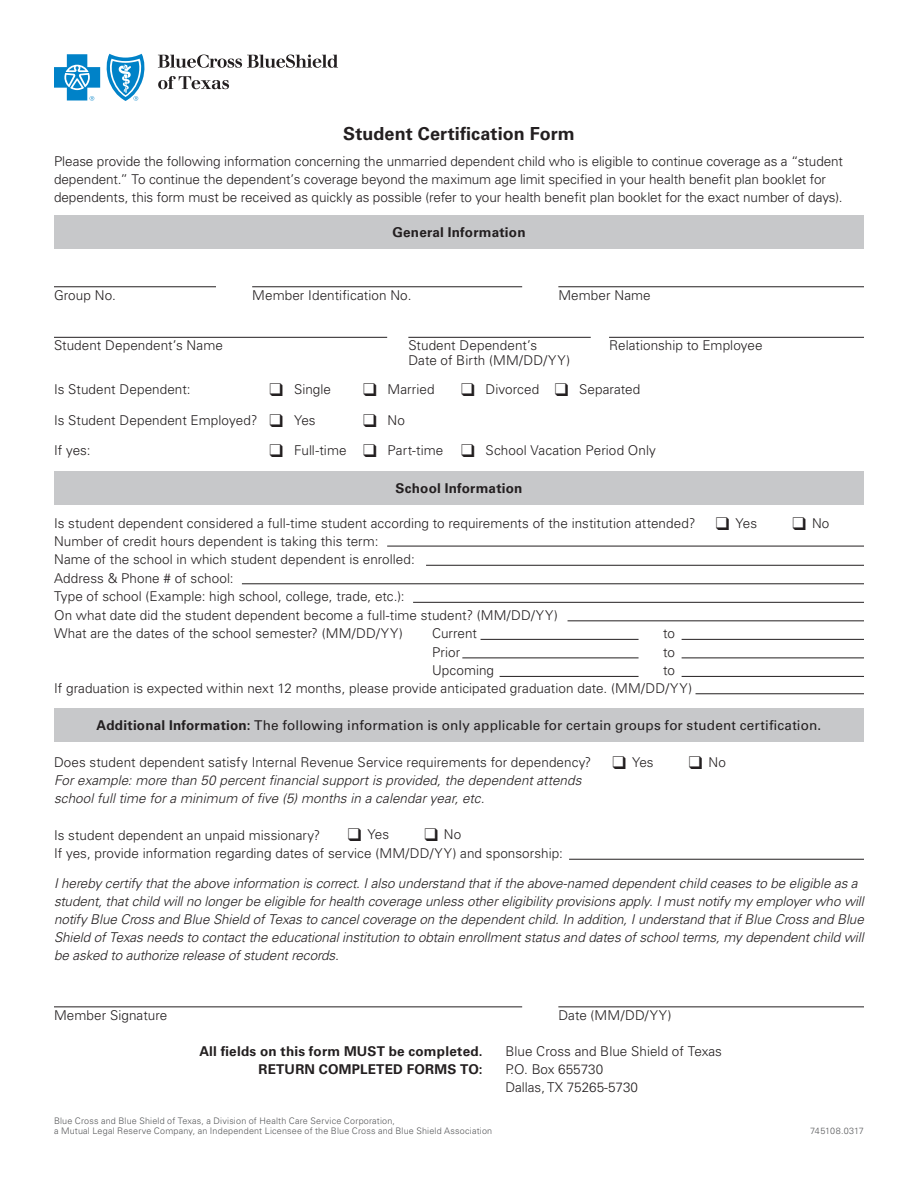
<style>
.page{position:relative;width:918px;height:1188px;background:#fff}
.page>*{position:absolute;margin:0;border:0;box-sizing:border-box;transform-origin:0 0}
.t1{font:700 18px "Univers LT Std";letter-spacing:.005em;color:#231f20}
.t2{font:300 13.5px/18px "Univers LT Std";letter-spacing:.005em;color:#231f20}
.t3{font:italic 300 13.5px/18px "Univers LT Std";letter-spacing:-.005em;color:#231f20}
.t4{font:13.5px "Univers LT Std";letter-spacing:.01em;color:#231f20}
.t5{font:700 13.5px/18px "Univers LT Std";letter-spacing:.015em;color:#231f20;text-align:right}
.t6{font:300 9px "Univers LT Std";letter-spacing:.02em;color:#57585a}
.t7{font:300 9px "Univers LT Std";color:#57585a}
.s1{font-weight:700}
</style>
<div class="page">
<svg style="left:54px;top:54px;width:46px;height:47px"></svg>
<svg style="left:106px;top:54px;width:39px;height:47px"></svg>
<svg style="left:158px;top:55px;width:180px;height:13px"></svg>
<svg style="left:158px;top:76px;width:71px;height:13px"></svg>
<div style="left:54px;top:215px;width:810px;height:34px;background:#c7c8ca"></div>
<hr style="left:54px;top:286px;width:162px;height:1px;background:#231f20">
<hr style="left:54px;top:337px;width:333px;height:1px;background:#231f20">
<hr style="left:252px;top:286px;width:270px;height:1px;background:#231f20">
<hr style="left:558px;top:286px;width:306px;height:1px;background:#231f20">
<hr style="left:408px;top:337px;width:183px;height:1px;background:#231f20">
<hr style="left:54px;top:1006px;width:468px;height:1px;background:#231f20">
<hr style="left:558px;top:1006px;width:306px;height:1px;background:#231f20">
<div style="left:54px;top:471px;width:810px;height:34px;background:#c7c8ca"></div>
<hr style="left:426px;top:565px;width:438px;height:1px;background:#231f20">
<div style="left:54px;top:708px;width:810px;height:34px;background:#c7c8ca"></div>
<hr style="left:609px;top:337px;width:255px;height:1px;background:#231f20">
<hr style="left:387px;top:546px;width:477px;height:1px;background:#231f20">
<hr style="left:242px;top:583px;width:622px;height:1px;background:#231f20">
<hr style="left:413px;top:602px;width:451px;height:1px;background:#231f20">
<hr style="left:568px;top:620px;width:296px;height:1px;background:#231f20">
<hr style="left:481px;top:639px;width:158px;height:1px;background:#231f20">
<hr style="left:682px;top:639px;width:182px;height:1px;background:#231f20">
<hr style="left:462px;top:658px;width:177px;height:1px;background:#231f20">
<hr style="left:682px;top:658px;width:182px;height:1px;background:#231f20">
<hr style="left:500px;top:676px;width:139px;height:1px;background:#231f20">
<hr style="left:682px;top:676px;width:182px;height:1px;background:#231f20">
<hr style="left:696px;top:693px;width:168px;height:1px;background:#231f20">
<hr style="left:569px;top:859px;width:295px;height:1px;background:#231f20">
<p class="t1" style="left:343px;top:124px;width:233px">Student Certification Form</p>
<p class="t2" style="left:54px;top:152px;width:791px">Please provide the following information concerning the unmarried dependent child who is eligible to continue coverage as a “student dependent.” To continue the dependent’s coverage beyond the maximum age limit specified in your health benefit plan booklet for dependents, this form must be received as quickly as possible (refer to your health benefit plan booklet for the exact number of days).</p>
<p class="t5" style="left:392px;top:224px;width:135px">General Information</p>
<p class="t2" style="left:54px;top:286px;width:63px">Group No.</p>
<p class="t2" style="left:54px;top:337px;width:170px">Student Dependent’s Name</p>
<p class="t2" style="left:252px;top:286px;width:161px">Member Identification No.</p>
<p class="t2" style="left:558px;top:286px;width:94px">Member Name</p>
<p class="t2" style="left:408px;top:337px;width:130px">Student Dependent’s</p>
<p class="t2" style="left:408px;top:352px;width:163px">Date of Birth (MM/DD/YY)</p>
<p class="t2" style="left:609px;top:337px;width:155px">Relationship to Employee</p>
<p class="t2" style="left:54px;top:380px;width:138px">Is Student Dependent:</p>
<p class="t2" style="left:294px;top:380px;width:39px">Single</p>
<p class="t2" style="left:388px;top:380px;width:49px">Married</p>
<p class="t2" style="left:486px;top:380px;width:55px">Divorced</p>
<p class="t2" style="left:579px;top:380px;width:63px">Separated</p>
<p class="t2" style="left:54px;top:411px;width:205px">Is Student Dependent Employed?</p>
<p class="t2" style="left:294px;top:411px;width:23px">Yes</p>
<p class="t2" style="left:388px;top:411px;width:19px">No</p>
<p class="t2" style="left:54px;top:441px;width:38px">If yes:</p>
<p class="t2" style="left:294px;top:441px;width:54px">Full-time</p>
<p class="t2" style="left:388px;top:441px;width:57px">Part-time</p>
<p class="t2" style="left:486px;top:441px;width:172px">School Vacation Period Only</p>
<p class="t5" style="left:396px;top:479px;width:128px">School Information</p>
<p class="t2" style="left:54px;top:514px;width:643px">Is student dependent considered a full-time student according to requirements of the institution attended?</p>
<p class="t2" style="left:54px;top:532px;width:326px">Number of credit hours dependent is taking this term:</p>
<p class="t2" style="left:54px;top:551px;width:362px">Name of the school in which student dependent is enrolled:</p>
<p class="t2" style="left:54px;top:569px;width:181px">Address &amp; Phone # of school:</p>
<p class="t2" style="left:54px;top:588px;width:352px">Type of school (Example: high school, college, trade, etc.):</p>
<p class="t2" style="left:54px;top:606px;width:505px">On what date did the student dependent become a full-time student? (MM/DD/YY)</p>
<p class="t2" style="left:54px;top:625px;width:350px">What are the dates of the school semester? (MM/DD/YY)</p>
<p class="t2" style="left:432px;top:625px;width:47px">Current</p>
<p class="t2" style="left:663px;top:625px;width:13px">to</p>
<p class="t2" style="left:432px;top:643px;width:30px">Prior</p>
<p class="t2" style="left:663px;top:643px;width:13px">to</p>
<p class="t2" style="left:432px;top:662px;width:64px">Upcoming</p>
<p class="t2" style="left:663px;top:662px;width:13px">to</p>
<p class="t2" style="left:54px;top:679px;width:640px">If graduation is expected within next 12 months, please provide anticipated graduation date. (MM/DD/YY)</p>
<p class="t2" style="left:736px;top:514px;width:23px">Yes</p>
<p class="t2" style="left:812px;top:514px;width:19px">No</p>
<p class="t4" style="left:97px;top:717px;width:726px"><span class="s1">Additional Information:</span> The following information is only applicable for certain groups for student certification.</p>
<p class="t2" style="left:54px;top:753px;width:539px">Does student dependent satisfy Internal Revenue Service requirements for dependency?</p>
<p class="t3" style="left:54px;top:771px;width:529px">For example: more than 50 percent financial support is provided, the dependent attends school full time for a minimum of five (5) months in a calendar year, etc.</p>
<p class="t2" style="left:632px;top:753px;width:23px">Yes</p>
<p class="t2" style="left:709px;top:753px;width:19px">No</p>
<p class="t2" style="left:367px;top:825px;width:23px">Yes</p>
<p class="t2" style="left:444px;top:825px;width:19px">No</p>
<p class="t2" style="left:54px;top:826px;width:268px">Is student dependent an unpaid missionary?</p>
<p class="t2" style="left:54px;top:844px;width:510px">If yes, provide information regarding dates of service (MM/DD/YY) and sponsorship:</p>
<p class="t3" style="left:54px;top:875px;width:811px">I hereby certify that the above information is correct. I also understand that if the above-named dependent child ceases to be eligible as a student, that child will no longer be eligible for health coverage unless other eligibility provisions apply. I must notify my employer who will notify Blue Cross and Blue Shield of Texas to cancel coverage on the dependent child. In addition, I understand that if Blue Cross and Blue Shield of Texas needs to contact the educational institution to obtain enrollment status and dates of school terms, my dependent child will be asked to authorize release of student records.</p>
<p class="t2" style="left:54px;top:1006px;width:115px">Member Signature</p>
<p class="t2" style="left:558px;top:1006px;width:115px">Date (MM/DD/YY)</p>
<p class="t5" style="left:199px;top:1043px;width:285px">All fields on this form MUST be completed.<br>RETURN COMPLETED FORMS TO:</p>
<p class="t2" style="left:505px;top:1042px;width:218px">Blue Cross and Blue Shield of Texas</p>
<p class="t2" style="left:505px;top:1060px;width:99px">P.O. Box 655730</p>
<p class="t2" style="left:505px;top:1078px;width:134px">Dallas, TX 75265-5730</p>
<p class="t6" style="left:54px;top:1115px;width:343px">Blue Cross and Blue Shield of Texas, a Division of Health Care Service Corporation,</p>
<p class="t6" style="left:54px;top:1125px;width:440px">a Mutual Legal Reserve Company, an Independent Licensee of the Blue Cross and Blue Shield Association</p>
<p class="t7" style="left:810px;top:1125px;width:55px">745108.0317</p>
</div>
